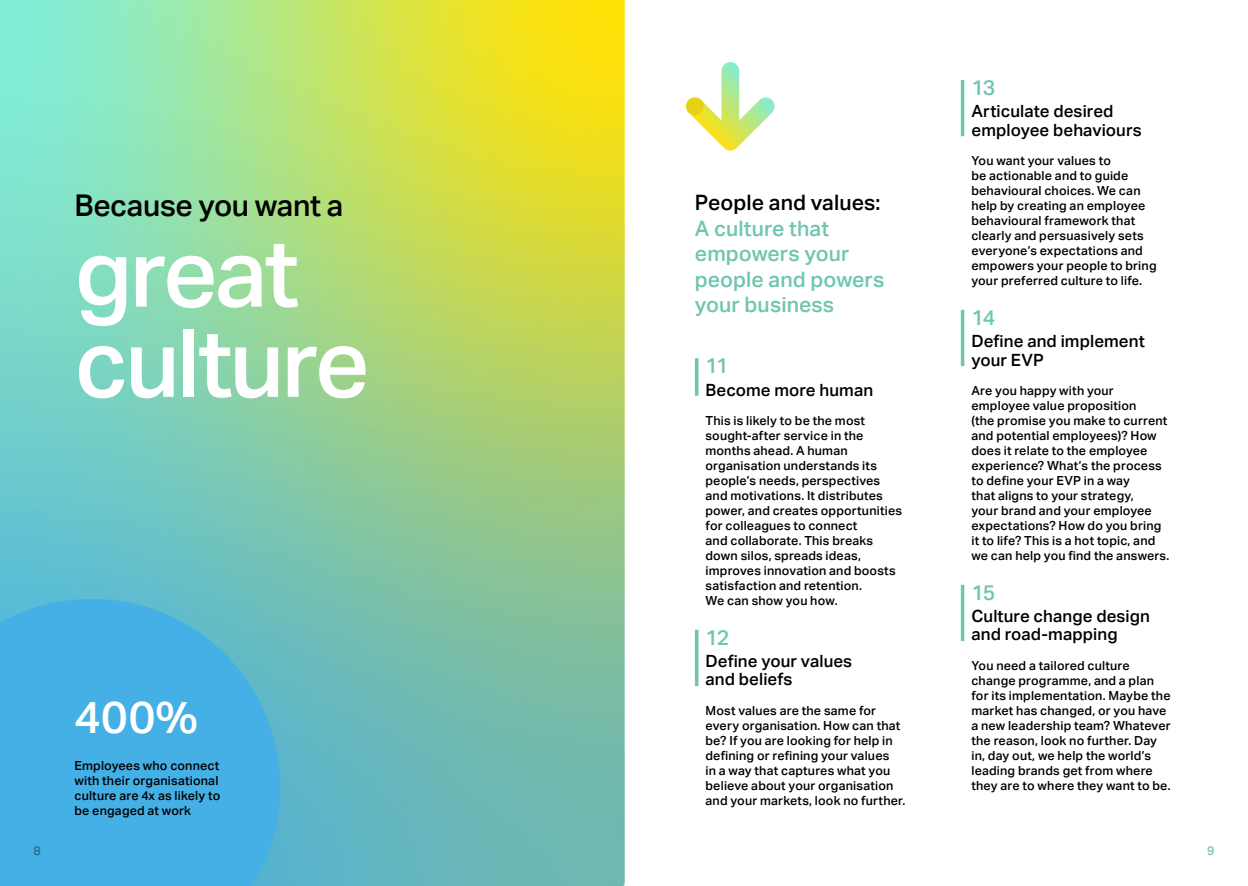
<style>
.page{position:relative;width:1248px;height:886px;background:#fff}
.page>*{position:absolute;margin:0;border:0;box-sizing:border-box;transform-origin:0 0}
.t1{font:500 95px/90.2px "Aktiv Grotesk";letter-spacing:-.03em;color:#fff}
.t2{font:500 45px "Aktiv Grotesk";color:#fff}
.t3{font:500 30px "Aktiv Grotesk";letter-spacing:-.015em;color:#000}
.t4{font:500 21.25px/25.5px "Aktiv Grotesk";letter-spacing:.005em;color:#6fc6b0}
.t5{font:500 21.25px "Aktiv Grotesk";letter-spacing:.005em;color:#000}
.t6{font:500 16.88px/18.6px "Aktiv Grotesk";letter-spacing:.005em;color:#000}
.t7{font:500 12.5px/15px "Aktiv Grotesk";letter-spacing:.015em;color:#000}
.t8{font:500 12.5px "Aktiv Grotesk";color:#6fc6b0}
.t9{font:500 12.5px "Aktiv Grotesk";color:#2a6b8c}
</style>
<div class="page">
<img style="left:0;top:0;width:624px;height:886px">
<svg style="left:0;top:599px;width:280px;height:287px;fill:#45b0e6"></svg>
<svg style="left:694px;top:358px;width:4px;height:38px"></svg>
<svg style="left:694px;top:630px;width:4px;height:56px"></svg>
<svg style="left:960px;top:80px;width:4px;height:56px"></svg>
<svg style="left:960px;top:310px;width:4px;height:56px"></svg>
<svg style="left:960px;top:585px;width:4px;height:56px"></svg>
<svg style="left:686px;top:62px;width:89px;height:89px"></svg>
<div style="left:686px;top:97px;width:17px;height:18px;background:#e6d117;border-radius:50%"></div>
<h3 class="t3" style="left:74px;top:188px;width:270px">Because you want a</h3>
<h1 class="t1" style="left:74px;top:229px;width:297px">great culture</h1>
<p class="t9" style="left:34px;top:843px;width:9px">8</p>
<h2 class="t2" style="left:74px;top:691px;width:125px">400%</h2>
<p class="t7" style="left:74px;top:758px;width:147px">Employees who connect with their organisational culture are 4x as likely to be engaged at work</p>
<h3 class="t5" style="left:694px;top:190px;width:187px">People and values:</h3>
<h3 class="t4" style="left:694px;top:215px;width:191px">A culture that empowers your people and powers your business</h3>
<h3 class="t4" style="left:705px;top:353px;width:25px">11</h3>
<h3 class="t6" style="left:705px;top:380px;width:169px">Become more human</h3>
<p class="t7" style="left:705px;top:413px;width:198px">This is likely to be the most sought-after service in the months ahead. A human organisation understands its people’s needs, perspectives and motivations. It distributes power, and creates opportunities for colleagues to connect<br>and collaborate. This breaks down silos, spreads ideas, improves innovation and boosts satisfaction and retention.<br>We can show you how.</p>
<h3 class="t4" style="left:705px;top:625px;width:25px">12</h3>
<h3 class="t6" style="left:705px;top:652px;width:148px">Define your values and beliefs</h3>
<p class="t7" style="left:705px;top:703px;width:201px">Most values are the same for every organisation. How can that be? If you are looking for help in defining or refining your values<br>in a way that captures what you believe about your organisation and your markets, look no further.</p>
<h3 class="t4" style="left:971px;top:75px;width:25px">13</h3>
<h3 class="t6" style="left:971px;top:102px;width:172px">Articulate desired employee behaviours</h3>
<p class="t7" style="left:971px;top:153px;width:187px">You want your values to<br>be actionable and to guide behavioural choices. We can help by creating an employee behavioural framework that clearly and persuasively sets everyone’s expectations and empowers your people to bring your preferred culture to life.</p>
<h3 class="t4" style="left:971px;top:305px;width:25px">14</h3>
<h3 class="t6" style="left:971px;top:332px;width:175px">Define and implement your EVP</h3>
<p class="t7" style="left:971px;top:383px;width:199px">Are you happy with your employee value proposition<br>(the promise you make to current and potential employees)? How does it relate to the employee experience? What’s the process to define your EVP in a way<br>that aligns to your strategy,<br>your brand and your employee expectations? How do you bring it to life? This is a hot topic, and we can help you find the answers.</p>
<h3 class="t4" style="left:971px;top:580px;width:25px">15</h3>
<h3 class="t6" style="left:971px;top:607px;width:180px">Culture change design and road-mapping</h3>
<p class="t7" style="left:971px;top:658px;width:201px">You need a tailored culture change programme, and a plan for its implementation. Maybe the market has changed, or you have a new leadership team? Whatever the reason, look no further. Day in, day out, we help the world’s leading brands get from where they are to where they want to be.</p>
<p class="t8" style="left:1206px;top:843px;width:9px">9</p>
</div>
